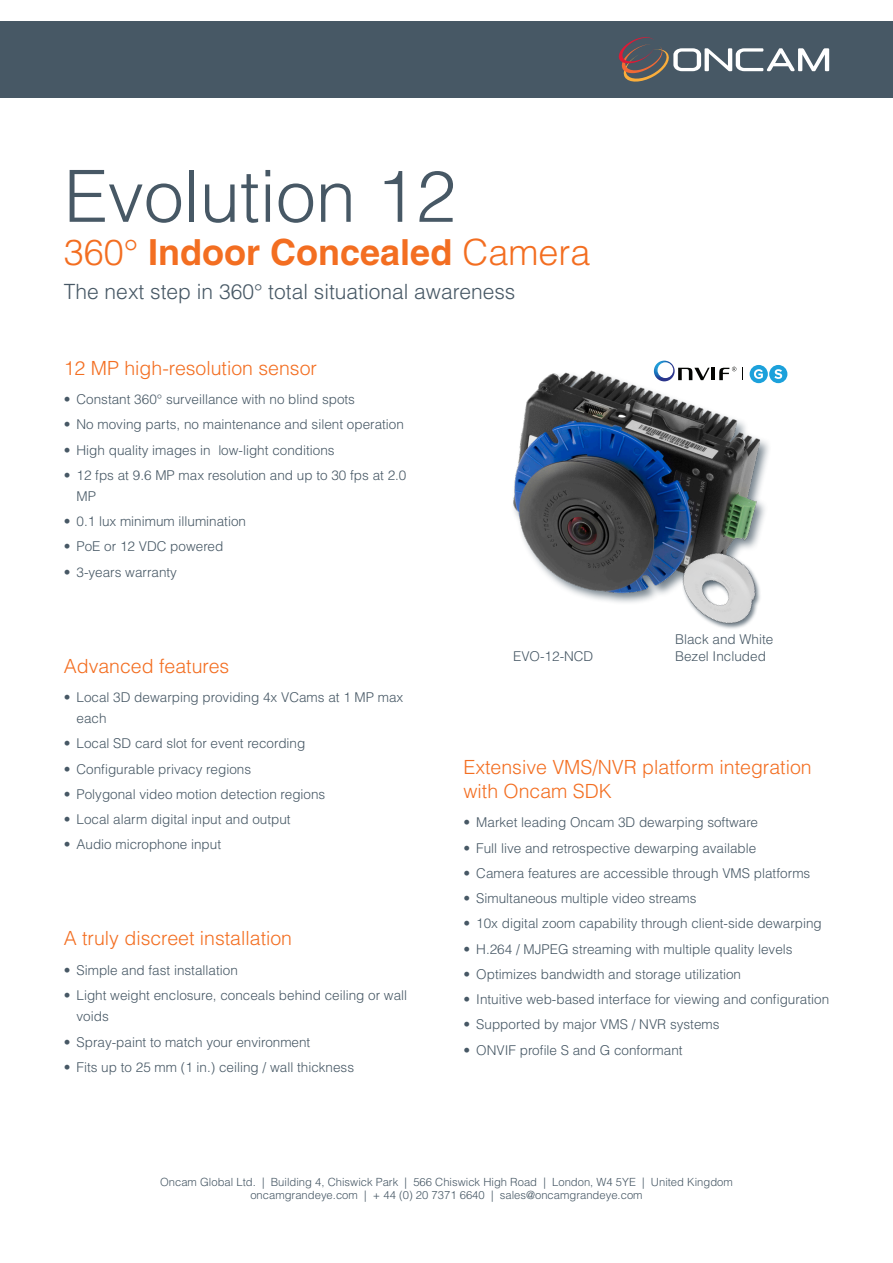
<style>
.page{position:relative;width:893px;height:1263px;background:#fff}
.page>*{position:absolute;margin:0;border:0;box-sizing:border-box;transform-origin:0 0}
.t1{font:300 72px "Helvetica LT Std";color:#475865}
.t2{font:700 36px "Helvetica LT Std";color:#f36e21}
.t3{font:300 21px "Helvetica LT Std";color:#475865}
.Sub_head{font:300 19.5px/24px "Helvetica LT Std";color:#f36e21}
.Bulleted_List{font:300 13.5px/21px "Helvetica LT Std";color:#475865}
.t4{font:300 11.25px "Helvetica LT Std";color:#475865}
.s1{font-weight:300}
</style>
<div class="page">
<div style="left:0;top:21px;width:893px;height:77px;background:#475865"></div>
<svg style="left:618px;top:37px;width:211px;height:45px"></svg>
<div style="left:511px;top:369px;width:261px;height:236px;background:#475865;opacity:.75"></div>
<img style="left:511px;top:366px;width:251px;height:238px">
<img style="left:668px;top:536px;width:104px;height:93px">
<hr style="left:711px;top:368px;width:4px;height:12px;background:#040503">
<svg style="left:654px;top:361px;width:56px;height:20px"></svg>
<svg style="left:719px;top:367px;width:17px;height:13px"></svg>
<svg style="left:742px;top:367px;width:1px;height:13px"></svg>
<div style="left:769px;top:365px;width:18px;height:18px;background:#1ca1db;border-radius:50%"></div>
<svg style="left:774px;top:369px;width:8px;height:10px"></svg>
<div style="left:750px;top:365px;width:18px;height:18px;background:#1ca1db;border-radius:50%"></div>
<svg style="left:754px;top:369px;width:9px;height:10px"></svg>
<p class="t1" style="left:64px;top:151px;width:394px">Evolution 12</p>
<p class="t2" style="left:64px;top:230px;width:528px"><span class="s1">360°</span> Indoor Concealed <span class="s1">Camera</span></p>
<p class="t3" style="left:64px;top:278px;width:453px">The next step in 360° total situational awareness</p>
<p class="Sub_head" style="left:64px;top:355px;width:255px">12 MP high-resolution sensor</p>
<p class="Bulleted_List" style="left:64px;top:389px;width:293px">• Constant 360° surveillance with no blind spots</p>
<p class="Bulleted_List" style="left:64px;top:414px;width:342px">• No moving parts, no maintenance and silent operation</p>
<p class="Bulleted_List" style="left:64px;top:439px;width:272px">• High quality images in low-light conditions</p>
<p class="Bulleted_List" style="left:77px;top:464px;width:331px;text-indent:-13px">• 12 fps at 9.6 MP max resolution and up to 30 fps at 2.0<br>MP</p>
<p class="Bulleted_List" style="left:64px;top:511px;width:184px">• 0.1 lux minimum illumination</p>
<p class="Bulleted_List" style="left:64px;top:536px;width:161px">• PoE or 12 VDC powered</p>
<p class="Bulleted_List" style="left:64px;top:561px;width:115px">• 3-years warranty</p>
<p class="Sub_head" style="left:64px;top:653px;width:167px">Advanced features</p>
<p class="Bulleted_List" style="left:77px;top:687px;width:328px;text-indent:-13px">• Local 3D dewarping providing 4x VCams at 1 MP max each</p>
<p class="Bulleted_List" style="left:64px;top:733px;width:243px">• Local SD card slot for event recording</p>
<p class="Bulleted_List" style="left:64px;top:758px;width:189px">• Configurable privacy regions</p>
<p class="Bulleted_List" style="left:64px;top:783px;width:263px">• Polygonal video motion detection regions</p>
<p class="Bulleted_List" style="left:64px;top:809px;width:228px">• Local alarm digital input and output</p>
<p class="Bulleted_List" style="left:64px;top:834px;width:159px">• Audio microphone input</p>
<p class="Sub_head" style="left:64px;top:926px;width:230px">A truly discreet installation</p>
<p class="Bulleted_List" style="left:64px;top:959px;width:176px">• Simple and fast installation</p>
<p class="Bulleted_List" style="left:77px;top:985px;width:332px;text-indent:-13px">• Light weight enclosure, conceals behind ceiling or wall voids</p>
<p class="Bulleted_List" style="left:64px;top:1031px;width:248px">• Spray-paint to match your environment</p>
<p class="Bulleted_List" style="left:64px;top:1056px;width:292px">• Fits up to 25 mm (1 in.) ceiling / wall thickness</p>
<p class="Bulleted_List" style="left:513px;top:646px;width:82px">EVO-12-NCD</p>
<p class="Bulleted_List" style="left:675px;top:629px;width:100px">Black and White</p>
<p class="Bulleted_List" style="left:675px;top:645px;width:92px">Bezel Included</p>
<p class="Sub_head" style="left:463px;top:755px;width:350px">Extensive VMS/NVR platform integration with Oncam SDK</p>
<p class="Bulleted_List" style="left:463px;top:812px;width:296px">• Market leading Oncam 3D dewarping software</p>
<p class="Bulleted_List" style="left:463px;top:837px;width:294px">• Full live and retrospective dewarping available</p>
<p class="Bulleted_List" style="left:463px;top:862px;width:348px">• Camera features are accessible through VMS platforms</p>
<p class="Bulleted_List" style="left:463px;top:888px;width:235px">• Simultaneous multiple video streams</p>
<p class="Bulleted_List" style="left:463px;top:913px;width:360px">• 10x digital zoom capability through client-side dewarping</p>
<p class="Bulleted_List" style="left:463px;top:938px;width:331px">• H.264 / MJPEG streaming with multiple quality levels</p>
<p class="Bulleted_List" style="left:463px;top:963px;width:279px">• Optimizes bandwidth and storage utilization</p>
<p class="Bulleted_List" style="left:463px;top:989px;width:367px">• Intuitive web-based interface for viewing and configuration</p>
<p class="Bulleted_List" style="left:463px;top:1014px;width:258px">• Supported by major VMS / NVR systems</p>
<p class="Bulleted_List" style="left:463px;top:1039px;width:221px">• ONVIF profile S and G conformant</p>
<p class="t4" style="left:160px;top:1175px;width:574px">Oncam Global Ltd. | Building 4, Chiswick Park | 566 Chiswick High Road | London, W4 5YE | United Kingdom</p>
<p class="t4" style="left:250px;top:1188px;width:394px">oncamgrandeye.com | + 44 (0) 20 7371 6640 | sales@oncamgrandeye.com</p>
</div>
